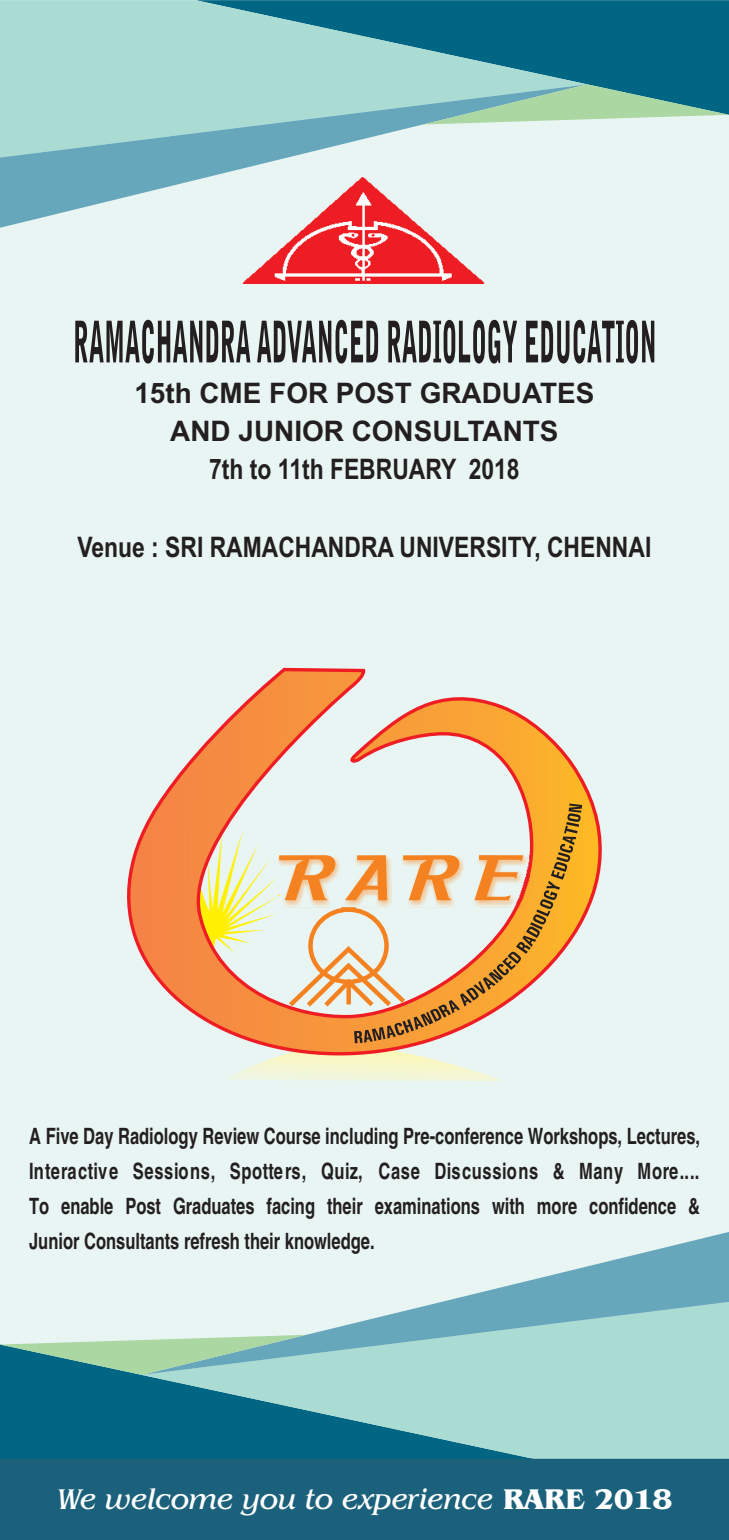
<style>
.page{position:relative;width:729px;height:1540px;background:#fff}
.page>*{position:absolute;margin:0;border:0;box-sizing:border-box;transform-origin:0 0}
.t1{font:italic 29.47px "Benguiat IT Cby BT";color:#fff}
.t2{font:700 28.35px "Arial Narrow";color:#231f20}
.t3{font:700 28.35px/37.8px "Arial";color:#231f20;text-align:center}
.t4{font:700 condensed 22.5px/34.9px "Helvetica";color:#231f20;text-align:justify;scale:.89 1}
.s1{font-weight:700;font-style:normal}
</style>
<div class="page">
<div style="left:0;top:124px;width:729px;height:1210px;background:#e9f5f3"></div>
<div style="left:0;top:1458px;width:729px;height:81px;background:#1b617c"></div>
<div style="left:0;top:1374px;width:142px;height:84px;background:#016584"></div>
<svg style="left:142px;top:1374px;width:587px;height:84px;background:#73b5ba"></svg>
<svg style="left:142px;top:1231px;width:587px;height:143px;background:#b9dbdd"></svg>
<svg style="left:0;top:1334px;width:306px;height:40px;background:#8fc2b2"></svg>
<div style="left:587px;top:0;width:142px;height:84px;background:#016584"></div>
<svg style="left:0;top:0;width:587px;height:84px;background:#71b4b9"></svg>
<svg style="left:0;top:84px;width:587px;height:144px;background:#b0d6d9"></svg>
<svg style="left:423px;top:84px;width:306px;height:40px;background:#8ac0b0"></svg>
<svg style="left:75px;top:320px;width:579px;height:43px;background:#8c9090"></svg>
<img style="left:224px;top:1079px;width:281px;height:2px">
<svg style="left:117px;top:669px;width:542px;height:410px;background:#edd2b9"></svg>
<svg style="left:196px;top:831px;width:158px;height:180px;background:#edd4b0"></svg>
<svg style="left:354px;top:803px;width:228px;height:240px;background:#e6c89e"></svg>
<img style="left:244px;top:178px;width:241px;height:105px">
<p class="t3" style="left:134px;top:376px;width:462px">15th CME FOR POST GRADUATES<br>AND JUNIOR CONSULTANTS</p>
<p class="t2" style="left:209px;top:459px;width:312px">7th to 11th FEBRUARY 2018</p>
<p class="t2" style="left:77px;top:536px;width:575px">Venue : SRI RAMACHANDRA UNIVERSITY, CHENNAI</p>
<p class="t4" style="left:29px;top:1120px;width:755px">A Five Day Radiology Review Course including Pre-conference Workshops, Lectures, Interactive Sessions, Spotters, Quiz, Case Discussions &amp; Many More....<br>To enable Post Graduates facing their examinations with more confidence &amp; Junior Consultants refresh their knowledge.</p>
<h1 class="t1" style="left:58px;top:1486px;width:616px">We welcome you to experience <span class="s1">RARE 2018</span></h1>
</div>
